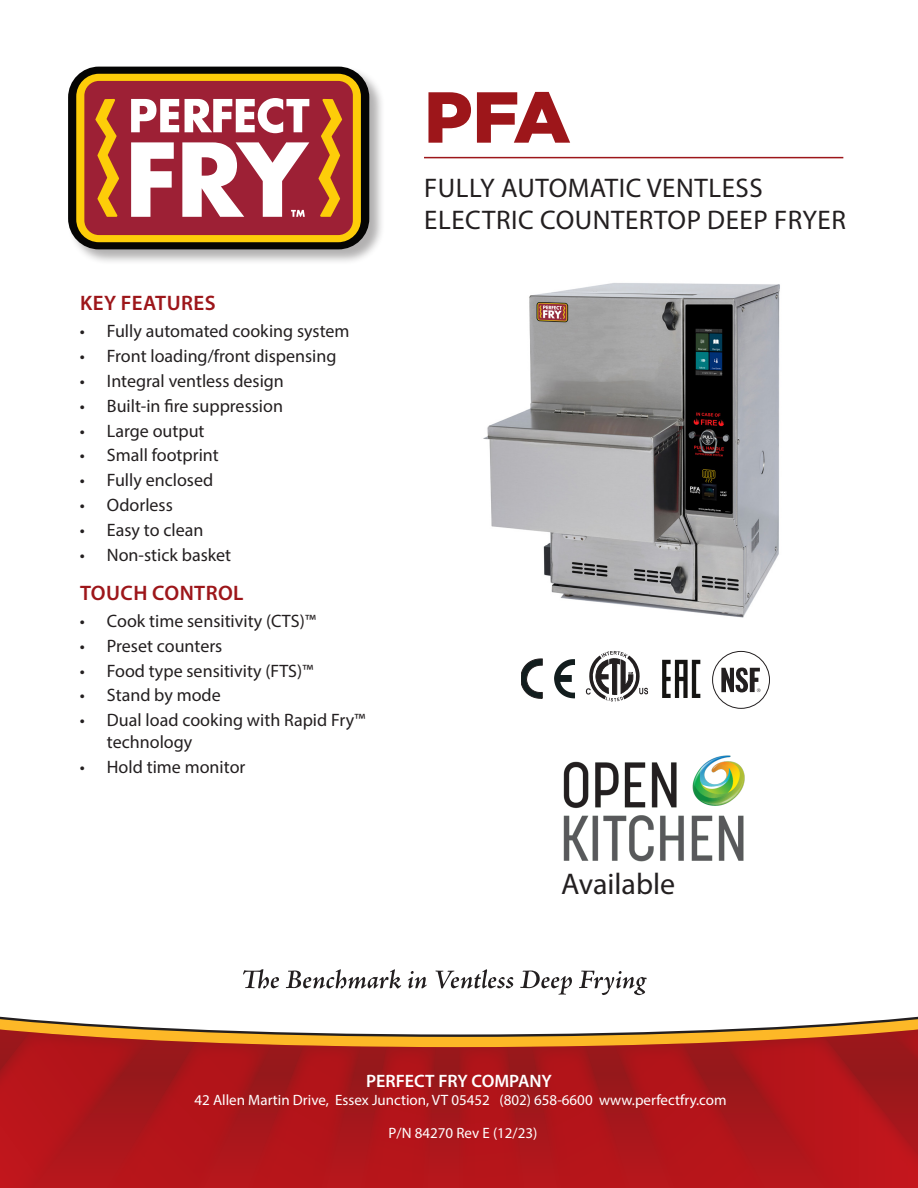
<style>
.page{position:relative;width:918px;height:1188px;background:#fff}
.page>*{position:absolute;margin:0;border:0;box-sizing:border-box;transform-origin:0 0}
.t1{font:900 72px "Gotham";color:#9d161a}
.BULLET-10_pt{font:30px "Myriad Pro";color:#231f20}
.SUBHEAD_large{font:27px/32.4px "Myriad Pro";letter-spacing:.02em;color:#231f20}
.Header_-_red{font:600 21px "Myriad Pro";letter-spacing:.02em;color:#9d161a}
.t2{font:18px/21.6px "Myriad Pro";color:#231f20}
.t3{font:600 18px "Myriad Pro";color:#fff}
.t4{font:15px "Myriad Pro";color:#fff}
</style>
<div class="page">
<svg style="left:0;top:1016px;width:918px;height:12px"></svg>
<svg style="left:0;top:1028px;width:723px;height:160px"></svg>
<svg style="left:0;top:1032px;width:435px;height:156px;background:#b11e1b"></svg>
<svg style="left:459px;top:1046px;width:156px;height:142px;background:#ad161a"></svg>
<svg style="left:615px;top:1044px;width:108px;height:144px;background:#ad151a"></svg>
<svg style="left:723px;top:1025px;width:195px;height:163px;background:#b2201d"></svg>
<svg style="left:243px;top:969px;width:404px;height:26px"></svg>
<div style="left:68px;top:67px;width:317px;height:198px;background:#231f20;opacity:.35"></div>
<div style="left:68px;top:67px;width:301px;height:182px;background:#050504;border-radius:31px"></div>
<div style="left:76px;top:74px;width:285px;height:168px;background:#fdcd09;border-radius:23px"></div>
<div style="left:84px;top:81px;width:269px;height:154px;background:#9d2035;border-radius:15px"></div>
<svg style="left:95px;top:99px;width:24px;height:118px"></svg>
<svg style="left:318px;top:99px;width:24px;height:118px"></svg>
<svg style="left:131px;top:98px;width:178px;height:119px"></svg>
<hr style="left:424px;top:157px;width:419px;height:1px;background:#9d161a">
<img style="left:483px;top:283px;width:297px;height:335px">
<svg style="left:554px;top:659px;width:21px;height:39px"></svg>
<svg style="left:521px;top:659px;width:21px;height:39px"></svg>
<svg style="left:586px;top:651px;width:62px;height:51px"></svg>
<img style="left:662px;top:659px;width:39px;height:39px">
<div style="left:712px;top:651px;width:58px;height:58px;border:1px solid #231f20;border-radius:50%"></div>
<svg style="left:721px;top:668px;width:39px;height:24px"></svg>
<img style="left:563px;top:755px;width:182px;height:107px">
<p class="Header_-_red" style="left:80px;top:290px;width:137px">KEY FEATURES</p>
<p class="t2" style="left:80px;top:320px;width:271px">• Fully automated cooking system</p>
<p class="t2" style="left:80px;top:345px;width:258px">• Front loading/front dispensing</p>
<p class="t2" style="left:80px;top:370px;width:205px">• Integral ventless design</p>
<p class="t2" style="left:80px;top:395px;width:205px">• Built-in fire suppression</p>
<p class="t2" style="left:80px;top:419px;width:126px">• Large output</p>
<p class="t2" style="left:80px;top:444px;width:140px">• Small footprint</p>
<p class="t2" style="left:80px;top:469px;width:135px">• Fully enclosed</p>
<p class="t2" style="left:80px;top:494px;width:94px">• Odorless</p>
<p class="t2" style="left:80px;top:519px;width:125px">• Easy to clean</p>
<p class="t2" style="left:80px;top:544px;width:153px">• Non-stick basket</p>
<p class="Header_-_red" style="left:80px;top:580px;width:165px">TOUCH CONTROL</p>
<p class="t2" style="left:80px;top:610px;width:238px">• Cook time sensitivity (CTS)™</p>
<p class="t2" style="left:80px;top:635px;width:144px">• Preset counters</p>
<p class="t2" style="left:80px;top:660px;width:235px">• Food type sensitivity (FTS)™</p>
<p class="t2" style="left:80px;top:684px;width:142px">• Stand by mode</p>
<p class="t2" style="left:107px;top:709px;width:260px;text-indent:-27px">• Dual load cooking with Rapid Fry™ technology</p>
<p class="t2" style="left:80px;top:756px;width:167px">• Hold time monitor</p>
<p class="t1" style="left:424px;top:76px;width:148px">PFA</p>
<p class="SUBHEAD_large" style="left:424px;top:171px;width:423px">FULLY AUTOMATIC VENTLESS<br>ELECTRIC COUNTERTOP DEEP FRYER</p>
<p class="BULLET-10_pt" style="left:561px;top:865px;width:116px">Available</p>
<p class="t3" style="left:366px;top:1070px;width:187px">PERFECT FRY COMPANY</p>
<p class="t4" style="left:195px;top:1091px;width:534px">42 Allen Martin Drive, Essex Junction, VT 05452 (802) 658-6600 www.perfectfry.com</p>
<p class="t4" style="left:389px;top:1123px;width:150px">P/N 84270 Rev E (12/23)</p>
</div>
